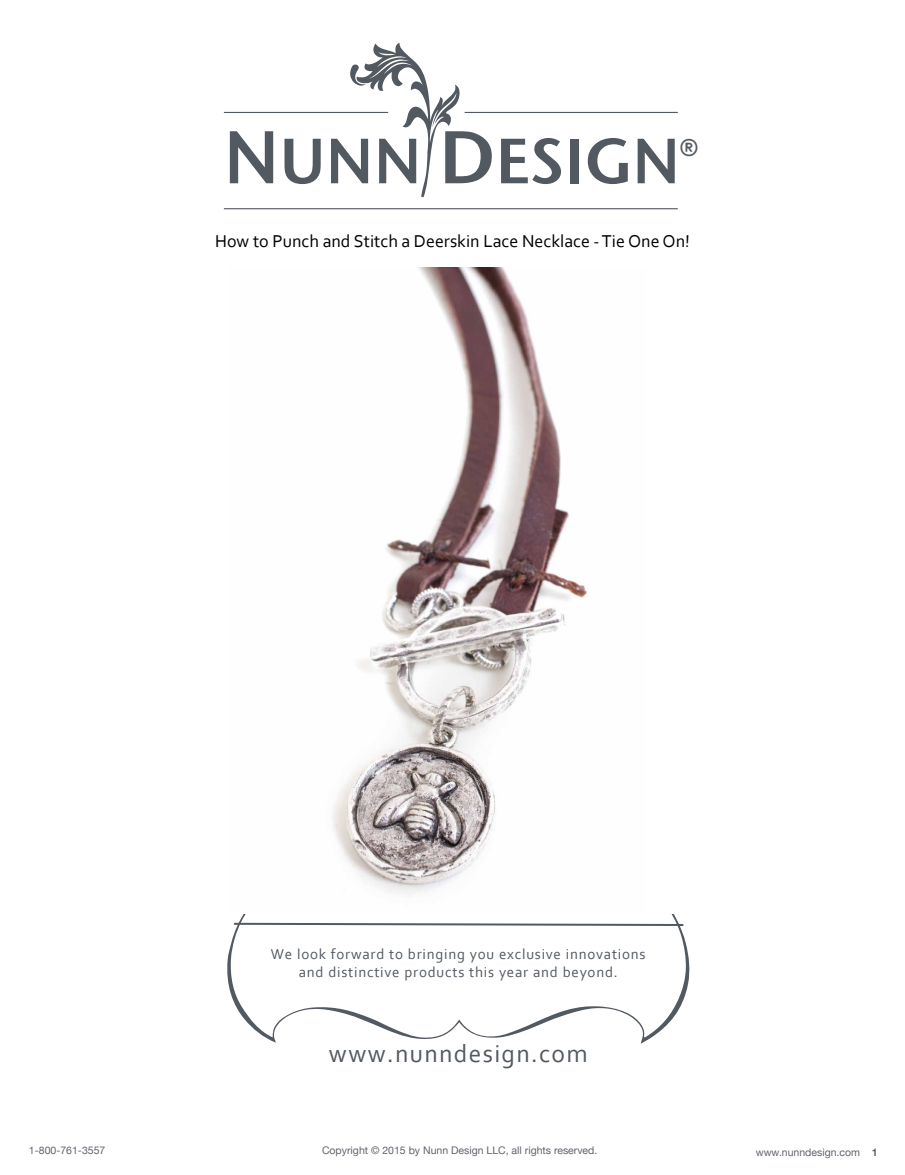
<style>
.page{position:relative;width:905px;height:1175px;background:#fff}
.page>*{position:absolute;margin:0;border:0;box-sizing:border-box;transform-origin:0 0}
.t1{font:36px "Corbel";color:#525960}
.t2{font:25.5px "Corbel";letter-spacing:.05em;color:#525960}
.t3{font:18px "Corbel";color:#000}
.t4{font:15px/18px "Corbel";letter-spacing:.05em;color:#525960;text-align:center}
.t5{font:10.5px "Helvetica Neue";color:#5f656d}
.s1{font-weight:700}
</style>
<div class="page">
<svg style="left:227px;top:914px;width:463px;height:129px"></svg>
<svg style="left:233px;top:922px;width:450px;height:4px"></svg>
<hr style="left:224px;top:208px;width:453px;height:1px;background:#525960">
<svg style="left:230px;top:131px;width:43px;height:52px"></svg>
<svg style="left:284px;top:139px;width:37px;height:45px"></svg>
<svg style="left:331px;top:43px;width:161px;height:154px"></svg>
<svg style="left:501px;top:138px;width:60px;height:46px"></svg>
<div style="left:570px;top:139px;width:9px;height:44px;background:#525960"></div>
<svg style="left:587px;top:138px;width:40px;height:46px"></svg>
<svg style="left:637px;top:139px;width:37px;height:44px"></svg>
<hr style="left:224px;top:112px;width:164px;height:1px;background:#525960">
<hr style="left:464px;top:112px;width:213px;height:1px;background:#525960">
<img style="left:332px;top:268px;width:255px;height:626px">
<h1 class="t1" style="left:677px;top:128px;width:24px">®</h1>
<p class="t3" style="left:215px;top:230px;width:476px">How to Punch and Stitch a Deerskin Lace Necklace - Tie One On!</p>
<p class="t4" style="left:271px;top:944px;width:376px">We look forward to bringing you exclusive innovations and distinctive products this year and beyond.</p>
<h2 class="t2" style="left:329px;top:1037px;width:260px">www.nunndesign.com</h2>
<p class="t5" style="left:29px;top:1143px;width:78px">1-800-761-3557</p>
<p class="t5" style="left:322px;top:1143px;width:277px">Copyright © 2015 by Nunn Design LLC, all rights reserved.</p>
<p class="t5" style="left:755px;top:1145px;width:123px">www.nunndesign.com <span class="s1">1</span></p>
</div>
